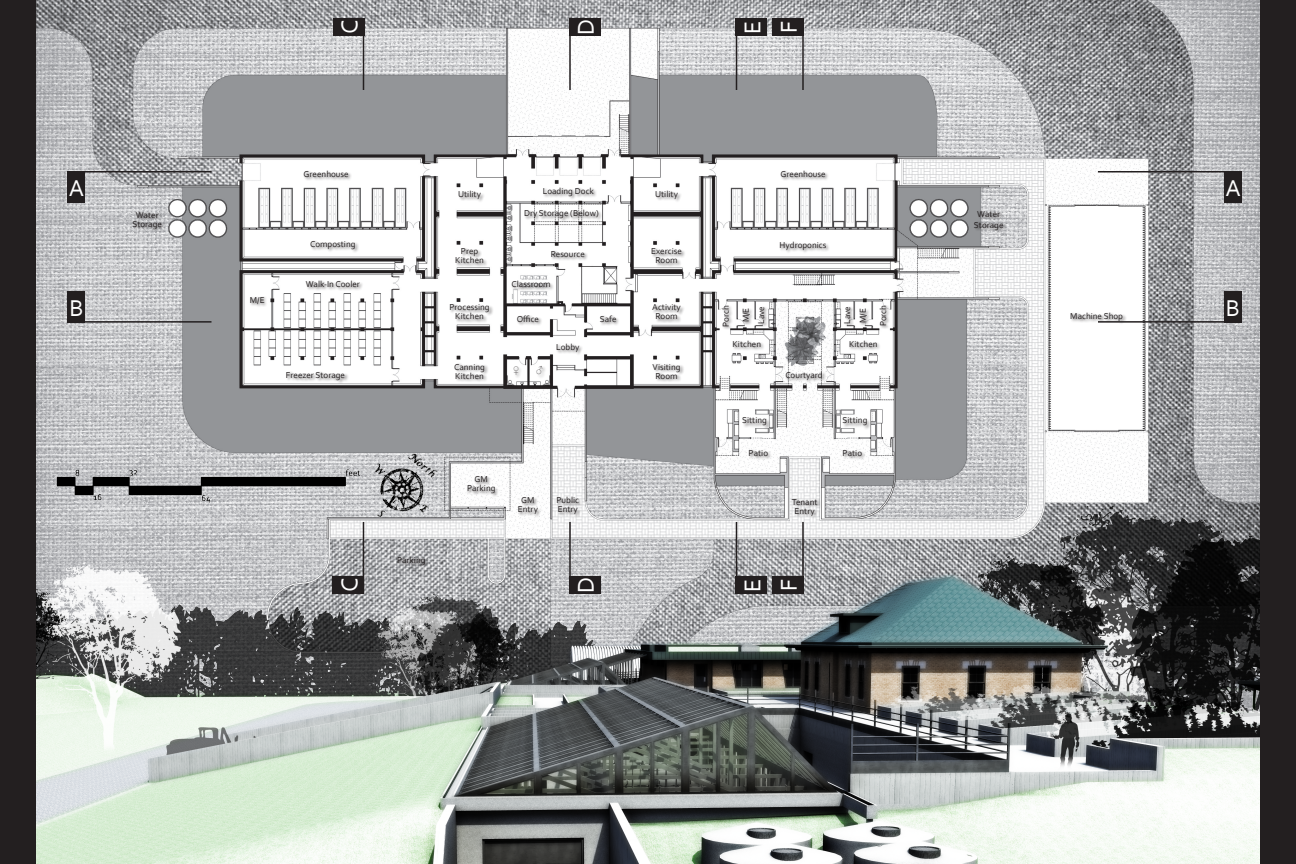
<style>
.page{position:relative;width:1296px;height:864px;background:#fff}
.page>*{position:absolute;margin:0;border:0;box-sizing:border-box;transform-origin:0 0}
.t1{font:24px "Corbel";color:#fff}
.t2{font:9px "Corbel";color:#231f20}
.t3{font:700 9px "Arial";color:#231f20}
</style>
<div class="page">
<img style="left:36px;top:0;width:1224px;height:468px">
<img style="left:36px;top:468px;width:1224px;height:396px">
<div style="left:303px;top:169px;width:50px;height:12px;background:#231f20;opacity:.75"></div>
<div style="left:310px;top:240px;width:49px;height:13px;background:#231f20;opacity:.75"></div>
<div style="left:780px;top:169px;width:49px;height:12px;background:#231f20;opacity:.75"></div>
<div style="left:1070px;top:311px;width:57px;height:14px;background:#231f20;opacity:.75"></div>
<div style="left:779px;top:240px;width:51px;height:14px;background:#231f20;opacity:.75"></div>
<div style="left:785px;top:370px;width:41px;height:14px;background:#231f20;opacity:.75"></div>
<div style="left:742px;top:416px;width:29px;height:14px;background:#231f20;opacity:.75"></div>
<div style="left:842px;top:416px;width:29px;height:14px;background:#231f20;opacity:.75"></div>
<div style="left:748px;top:449px;width:24px;height:11px;background:#231f20;opacity:.75"></div>
<div style="left:842px;top:449px;width:24px;height:11px;background:#231f20;opacity:.75"></div>
<div style="left:732px;top:340px;width:33px;height:11px;background:#231f20;opacity:.75"></div>
<div style="left:849px;top:340px;width:32px;height:11px;background:#231f20;opacity:.75"></div>
<div style="left:757px;top:306px;width:12px;height:22px;background:#231f20;opacity:.75"></div>
<div style="left:742px;top:307px;width:12px;height:19px;background:#231f20;opacity:.75"></div>
<div style="left:722px;top:305px;width:11px;height:25px;background:#231f20;opacity:.75"></div>
<div style="left:843px;top:306px;width:12px;height:22px;background:#231f20;opacity:.75"></div>
<div style="left:859px;top:308px;width:12px;height:18px;background:#231f20;opacity:.75"></div>
<div style="left:879px;top:304px;width:12px;height:26px;background:#231f20;opacity:.75"></div>
<div style="left:286px;top:371px;width:63px;height:13px;background:#231f20;opacity:.75"></div>
<div style="left:305px;top:280px;width:59px;height:11px;background:#231f20;opacity:.75"></div>
<div style="left:542px;top:187px;width:56px;height:13px;background:#231f20;opacity:.75"></div>
<div style="left:511px;top:280px;width:43px;height:12px;background:#231f20;opacity:.75"></div>
<div style="left:556px;top:342px;width:27px;height:14px;background:#231f20;opacity:.75"></div>
<div style="left:556px;top:496px;width:27px;height:22px;background:#231f20;opacity:.75"></div>
<div style="left:517px;top:496px;width:25px;height:22px;background:#231f20;opacity:.75"></div>
<div style="left:467px;top:475px;width:32px;height:23px;background:#231f20;opacity:.75"></div>
<div style="left:791px;top:497px;width:30px;height:23px;background:#231f20;opacity:.75"></div>
<div style="left:397px;top:556px;width:32px;height:14px;background:#231f20;opacity:.75"></div>
<div style="left:516px;top:315px;width:27px;height:12px;background:#231f20;opacity:.75"></div>
<div style="left:513px;top:366px;width:10px;height:13px;background:#f5f5f5"></div>
<div style="left:536px;top:365px;width:11px;height:14px;background:#231f20;opacity:.75"></div>
<div style="left:600px;top:315px;width:20px;height:12px;background:#231f20;opacity:.75"></div>
<div style="left:651px;top:247px;width:35px;height:20px;background:#231f20;opacity:.75"></div>
<div style="left:655px;top:190px;width:27px;height:13px;background:#231f20;opacity:.75"></div>
<div style="left:652px;top:303px;width:33px;height:20px;background:#231f20;opacity:.75"></div>
<div style="left:652px;top:363px;width:32px;height:20px;background:#231f20;opacity:.75"></div>
<div style="left:455px;top:247px;width:33px;height:21px;background:#231f20;opacity:.75"></div>
<div style="left:458px;top:190px;width:27px;height:14px;background:#231f20;opacity:.75"></div>
<div style="left:449px;top:303px;width:44px;height:20px;background:#231f20;opacity:.75"></div>
<div style="left:454px;top:363px;width:35px;height:20px;background:#231f20;opacity:.75"></div>
<div style="left:550px;top:250px;width:39px;height:11px;background:#231f20;opacity:.75"></div>
<div style="left:524px;top:209px;width:79px;height:14px;background:#231f20;opacity:.75"></div>
<div style="left:132px;top:211px;width:34px;height:22px;background:#231f20;opacity:.75"></div>
<div style="left:973px;top:210px;width:34px;height:24px;background:#231f20;opacity:.75"></div>
<div style="left:249px;top:296px;width:19px;height:12px;background:#231f20;opacity:.75"></div>
<hr style="left:68px;top:171px;width:144px;height:1px;background:#231f20">
<div style="left:68px;top:171px;width:18px;height:31px;background:#231f20"></div>
<hr style="left:569px;top:18px;width:2px;height:72px;background:#231f20">
<div style="left:569px;top:18px;width:32px;height:18px;background:#231f20"></div>
<hr style="left:363px;top:18px;width:1px;height:72px;background:#231f20">
<div style="left:333px;top:18px;width:31px;height:18px;background:#231f20"></div>
<hr style="left:802px;top:18px;width:2px;height:72px;background:#231f20">
<div style="left:772px;top:18px;width:32px;height:18px;background:#231f20"></div>
<hr style="left:569px;top:522px;width:2px;height:72px;background:#231f20">
<div style="left:569px;top:576px;width:32px;height:18px;background:#231f20"></div>
<hr style="left:363px;top:522px;width:1px;height:72px;background:#231f20">
<div style="left:333px;top:576px;width:31px;height:18px;background:#231f20"></div>
<hr style="left:802px;top:522px;width:2px;height:72px;background:#231f20">
<div style="left:772px;top:576px;width:32px;height:18px;background:#231f20"></div>
<hr style="left:1098px;top:171px;width:144px;height:1px;background:#231f20">
<div style="left:1224px;top:171px;width:18px;height:31px;background:#231f20"></div>
<hr style="left:68px;top:321px;width:144px;height:2px;background:#231f20">
<div style="left:68px;top:291px;width:18px;height:31px;background:#231f20"></div>
<hr style="left:1098px;top:321px;width:144px;height:2px;background:#231f20">
<div style="left:1224px;top:291px;width:18px;height:32px;background:#231f20"></div>
<img style="left:45px;top:468px;width:281px;height:36px">
<img style="left:326px;top:414px;width:152px;height:153px">
<hr style="left:736px;top:18px;width:1px;height:72px;background:#231f20">
<div style="left:736px;top:18px;width:31px;height:18px;background:#231f20"></div>
<hr style="left:736px;top:522px;width:1px;height:72px;background:#231f20">
<div style="left:736px;top:576px;width:31px;height:18px;background:#231f20"></div>
<div style="left:1260px;top:0;width:36px;height:864px;background:#231f20"></div>
<div style="left:0;top:0;width:36px;height:864px;background:#231f20"></div>
<p class="t1" style="left:335px;top:34px;width:16px;rotate:-90deg">C</p>
<p class="t1" style="left:571px;top:35px;width:18px;rotate:-90deg">D</p>
<p class="t1" style="left:774px;top:33px;width:14px;rotate:-90deg">F</p>
<p class="t1" style="left:738px;top:34px;width:15px;rotate:-90deg">E</p>
<p class="t1" style="left:69px;top:173px;width:17px">A</p>
<p class="t2" style="left:304px;top:168px;width:47px">Greenhouse</p>
<p class="t2" style="left:458px;top:189px;width:24px">Utility</p>
<p class="t2" style="left:543px;top:185px;width:53px">Loading Dock</p>
<p class="t2" style="left:136px;top:209px;width:24px">Water</p>
<p class="t2" style="left:524px;top:208px;width:76px">Dry Storage (Below)</p>
<p class="t2" style="left:132px;top:218px;width:31px">Storage</p>
<p class="t2" style="left:310px;top:239px;width:47px">Composting</p>
<p class="t2" style="left:306px;top:278px;width:56px">Walk-In Cooler</p>
<p class="t2" style="left:461px;top:246px;width:19px">Prep</p>
<p class="t2" style="left:455px;top:255px;width:30px">Kitchen</p>
<p class="t2" style="left:551px;top:248px;width:36px">Resource</p>
<p class="t2" style="left:512px;top:279px;width:41px">Classroom</p>
<p class="t2" style="left:655px;top:189px;width:24px">Utility</p>
<p class="t2" style="left:651px;top:246px;width:32px">Exercise</p>
<p class="t2" style="left:655px;top:255px;width:24px">Room</p>
<p class="t2" style="left:781px;top:168px;width:47px">Greenhouse</p>
<p class="t2" style="left:780px;top:239px;width:48px">Hydroponics</p>
<p class="t2" style="left:977px;top:208px;width:24px">Water</p>
<p class="t2" style="left:974px;top:219px;width:31px">Storage</p>
<p class="t1" style="left:1225px;top:173px;width:17px">A</p>
<p class="t2" style="left:250px;top:295px;width:16px">M/E</p>
<p class="t1" style="left:69px;top:293px;width:16px">B</p>
<p class="t1" style="left:1226px;top:293px;width:16px">B</p>
<p class="t2" style="left:449px;top:302px;width:42px">Processing</p>
<p class="t2" style="left:455px;top:311px;width:30px">Kitchen</p>
<p class="t2" style="left:652px;top:302px;width:30px">Activity</p>
<p class="t2" style="left:655px;top:311px;width:24px">Room</p>
<p class="t2" style="left:720px;top:327px;width:23px;rotate:-90deg">Porch</p>
<p class="t2" style="left:842px;top:324px;width:19px;rotate:-90deg">Lave</p>
<p class="t2" style="left:857px;top:323px;width:16px;rotate:-90deg">M/E</p>
<p class="t2" style="left:878px;top:326px;width:23px;rotate:-90deg">Porch</p>
<p class="t2" style="left:740px;top:322px;width:16px;rotate:-90deg">M/E</p>
<p class="t2" style="left:756px;top:324px;width:19px;rotate:-90deg">Lave</p>
<p class="t2" style="left:1070px;top:310px;width:54px">Machine Shop</p>
<p class="t2" style="left:517px;top:314px;width:24px">Office</p>
<p class="t2" style="left:600px;top:314px;width:18px">Safe</p>
<p class="t2" style="left:286px;top:369px;width:61px">Freezer Storage</p>
<p class="t2" style="left:454px;top:361px;width:32px">Canning</p>
<p class="t2" style="left:455px;top:370px;width:30px">Kitchen</p>
<p class="t3" style="left:513px;top:364px;width:8px">♀</p>
<p class="t3" style="left:536px;top:364px;width:8px">♂</p>
<p class="t2" style="left:556px;top:341px;width:25px">Lobby</p>
<p class="t2" style="left:397px;top:555px;width:30px">Parking</p>
<p class="t2" style="left:475px;top:474px;width:15px">GM</p>
<p class="t2" style="left:467px;top:483px;width:30px">Parking</p>
<p class="t2" style="left:521px;top:495px;width:15px">GM</p>
<p class="t2" style="left:518px;top:504px;width:22px">Entry</p>
<p class="t2" style="left:556px;top:495px;width:24px">Public</p>
<p class="t2" style="left:558px;top:504px;width:22px">Entry</p>
<p class="t2" style="left:653px;top:361px;width:30px">Visiting</p>
<p class="t2" style="left:655px;top:370px;width:24px">Room</p>
<p class="t2" style="left:733px;top:339px;width:30px">Kitchen</p>
<p class="t2" style="left:849px;top:339px;width:30px">Kitchen</p>
<p class="t2" style="left:785px;top:369px;width:39px">Courtyard</p>
<p class="t2" style="left:742px;top:415px;width:26px">Sitting</p>
<p class="t2" style="left:843px;top:415px;width:26px">Sitting</p>
<p class="t2" style="left:749px;top:447px;width:21px">Patio</p>
<p class="t2" style="left:843px;top:447px;width:21px">Patio</p>
<p class="t2" style="left:792px;top:496px;width:27px">Tenant</p>
<p class="t2" style="left:795px;top:505px;width:22px">Entry</p>
<p class="t1" style="left:335px;top:592px;width:16px;rotate:-90deg">C</p>
<p class="t1" style="left:571px;top:593px;width:18px;rotate:-90deg">D</p>
<p class="t1" style="left:774px;top:591px;width:14px;rotate:-90deg">F</p>
<p class="t1" style="left:738px;top:592px;width:15px;rotate:-90deg">E</p>
</div>
